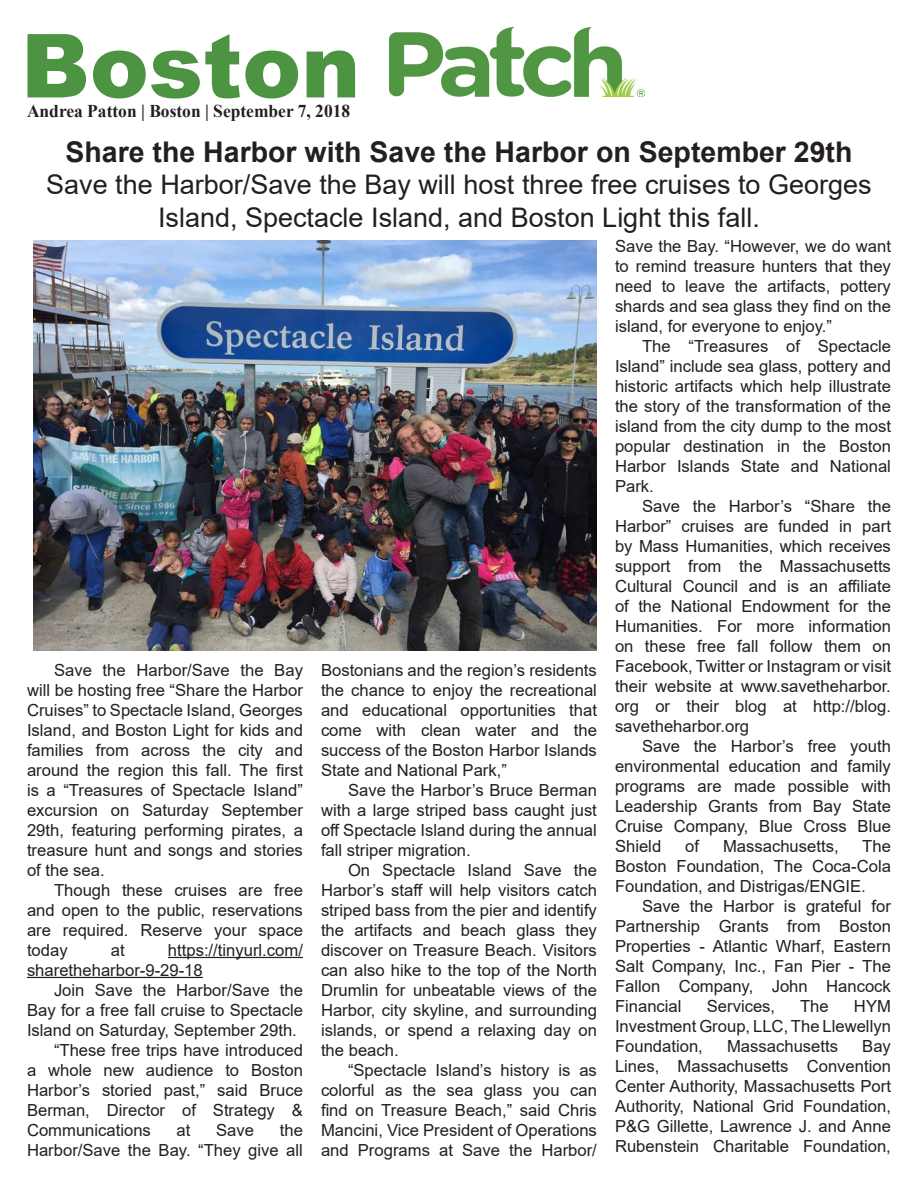
<style>
.page{position:relative;width:918px;height:1188px;background:#fff}
.page>*{position:absolute;margin:0;border:0;box-sizing:border-box;transform-origin:0 0}
.t1{font:900 88.5px "Arial";color:#4c9342}
.t2{font:700 28.5px "Arial";color:#231f20}
.t3{font:27px/32.4px "Arial";color:#231f20;text-align:center}
.t4{font:700 18px "Times New Roman";color:#231f20}
.t5{font:16.65px/20px "Arial";color:#231f20;text-align:justify}
</style>
<div class="page">
<hr style="left:168px;top:957px;width:135px;height:1px;background:#231f20">
<hr style="left:27px;top:977px;width:176px;height:1px;background:#231f20">
<img style="left:389px;top:27px;width:255px;height:70px">
<img style="left:33px;top:240px;width:564px;height:410px">
<p class="t1" style="left:21px;top:2px;width:341px">Boston</p>
<p class="t4" style="left:27px;top:98px;width:325px">Andrea Patton | Boston | September 7, 2018</p>
<p class="t2" style="left:65px;top:132px;width:789px">Share the Harbor with Save the Harbor on September 29th</p>
<p class="t3" style="left:46px;top:169px;width:827px">Save the Harbor/Save the Bay will host three free cruises to Georges<br>Island, Spectacle Island, and Boston Light this fall.</p>
<p class="t5" style="left:27px;top:660px;width:278px;text-indent:27px">Save the Harbor/Save the Bay will be hosting free “Share the Harbor Cruises” to Spectacle Island, Georges Island, and Boston Light for kids and families from across the city and around the region this fall. The first is a “Treasures of Spectacle Island” excursion on Saturday September 29th, featuring performing pirates, a treasure hunt and songs and stories of the sea.</p>
<p class="t5" style="left:27px;top:880px;width:277px;text-indent:27px">Though these cruises are free and open to the public, reservations are required. Reserve your space today</p>
<p class="t5" style="left:27px;top:940px;width:278px;text-indent:141px">https://tinyurl.com/ sharetheharbor-9-29-18</p>
<p class="t5" style="left:27px;top:980px;width:277px;text-indent:27px">Join Save the Harbor/Save the Bay for a free fall cruise to Spectacle Island on Saturday, September 29th.</p>
<p class="t5" style="left:27px;top:1040px;width:277px;text-indent:27px">“These free trips have introduced a whole new audience to Boston Harbor’s storied past,” said Bruce Berman, Director of Strategy &amp; Communications</p>
<p class="t5" style="left:111px;top:940px;width:15px">at</p>
<p class="t5" style="left:177px;top:1120px;width:15px">at</p>
<p class="t5" style="left:216px;top:1120px;width:39px">Save</p>
<p class="t5" style="left:27px;top:1120px;width:277px;text-align:right">the<br>Harbor/Save the Bay. “They give all</p>
<p class="t5" style="left:321px;top:660px;width:277px">Bostonians and the region’s residents the chance to enjoy the recreational and educational opportunities that come with clean water and the success of the Boston Harbor Islands State and National Park,”</p>
<p class="t5" style="left:321px;top:780px;width:277px;text-indent:27px">Save the Harbor’s Bruce Berman with a large striped bass caught just off Spectacle Island during the annual fall striper migration.</p>
<p class="t5" style="left:321px;top:860px;width:277px;text-indent:27px">On Spectacle Island Save the Harbor’s staff will help visitors catch striped bass from the pier and identify the artifacts and beach glass they discover on Treasure Beach. Visitors can also hike to the top of the North Drumlin for unbeatable views of the Harbor, city skyline, and surrounding islands, or spend a relaxing day on the beach.</p>
<p class="t5" style="left:321px;top:1060px;width:277px;text-indent:27px">“Spectacle Island’s history is as colorful as the sea glass you can find on Treasure Beach,” said Chris Mancini, Vice President of Operations and Programs at Save the Harbor/</p>
<p class="t5" style="left:615px;top:236px;width:277px">Save the Bay. “However, we do want to remind treasure hunters that they need to leave the artifacts, pottery shards and sea glass they find on the island, for everyone to enjoy.”</p>
<p class="t5" style="left:615px;top:336px;width:278px;text-indent:27px">The “Treasures of Spectacle Island” include sea glass, pottery and historic artifacts which help illustrate the story of the transformation of the island from the city dump to the most popular destination in the Boston Harbor Islands State and National Park.</p>
<p class="t5" style="left:615px;top:496px;width:277px;text-indent:27px">Save the Harbor’s “Share the Harbor” cruises are funded in part by Mass Humanities, which receives support from the Massachusetts Cultural Council and is an affiliate of the National Endowment for the Humanities. For more information on these free fall follow them on Facebook, Twitter or Instagram or visit their website at www.savetheharbor. org or their blog at http://blog. savetheharbor.org</p>
<p class="t5" style="left:615px;top:736px;width:277px;text-indent:27px">Save the Harbor’s free youth environmental education and family programs are made possible with Leadership Grants from Bay State Cruise Company, Blue Cross Blue Shield</p>
<p class="t5" style="left:685px;top:836px;width:15px">of</p>
<p class="t5" style="left:723px;top:836px;width:117px">Massachusetts,</p>
<p class="t5" style="left:615px;top:836px;width:277px;text-indent:247px">The Boston Foundation, The Coca-Cola Foundation, and Distrigas/ENGIE.</p>
<p class="t5" style="left:615px;top:896px;width:277px;text-indent:27px">Save the Harbor is grateful for Partnership Grants from Boston Properties - Atlantic Wharf, Eastern Salt Company, Inc., Fan Pier - The Fallon Company, John Hancock Financial</p>
<p class="t5" style="left:707px;top:996px;width:70px">Services,</p>
<p class="t5" style="left:800px;top:996px;width:30px">The</p>
<p class="t5" style="left:615px;top:996px;width:277px;text-indent:239px">HYM Investment Group, LLC, The Llewellyn Foundation,</p>
<p class="t5" style="left:615px;top:1036px;width:277px;text-indent:247px">Bay Lines, Massachusetts Convention Center Authority, Massachusetts Port Authority, National Grid Foundation, P&amp;G Gillette, Lawrence J. and Anne Rubenstein Charitable Foundation,</p>
<p class="t5" style="left:727px;top:1036px;width:113px">Massachusetts</p>
</div>
